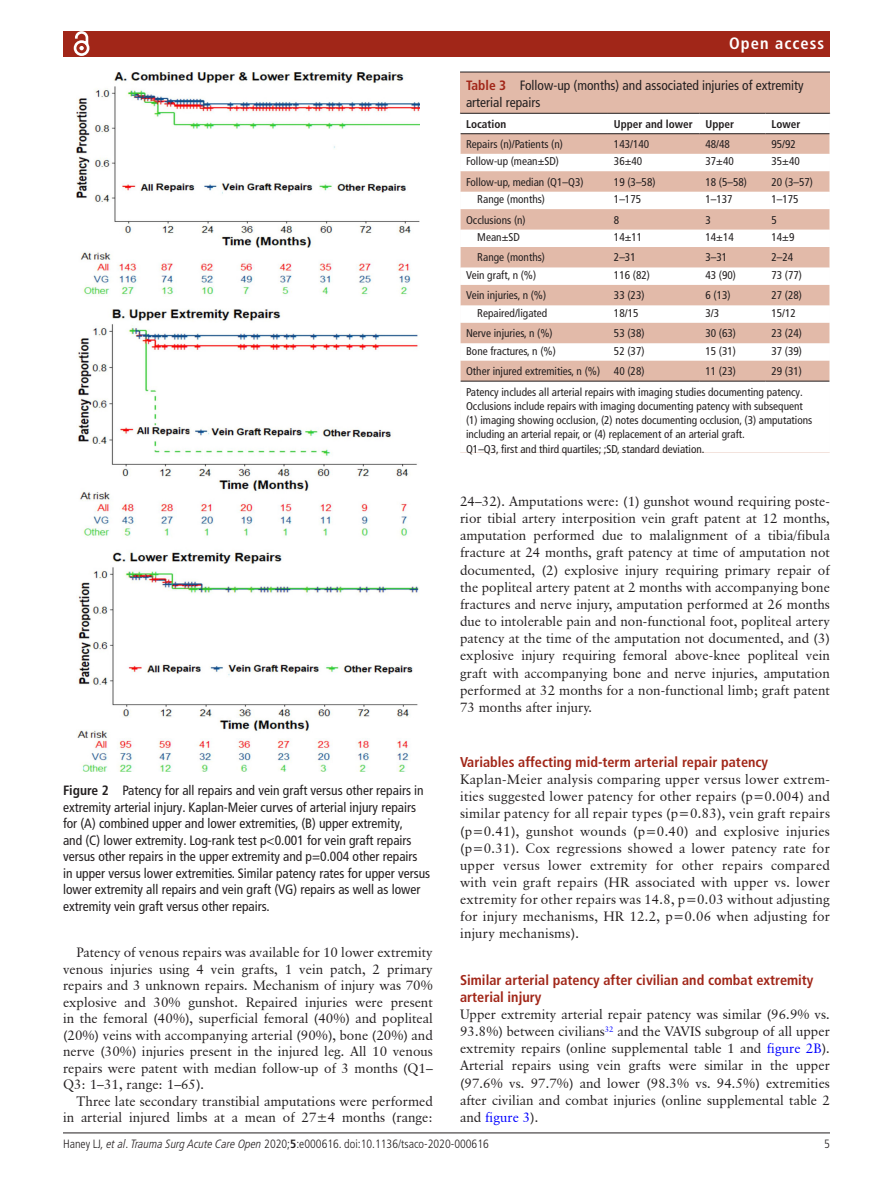
<style>
.page{position:relative;width:893px;height:1191px;background:#fff}
.page>*{position:absolute;margin:0;border:0;box-sizing:border-box;transform-origin:0 0}
.t1{font:700 condensed 16.5px "Frutiger LT Std";letter-spacing:.065em;color:#fff}
.t2{font:700 condensed 14.25px/17.2px "Frutiger LT Pro";color:#a12618}
.t3{font:13.5px/17.1px "Classical Garamond BT";color:#231f20;text-align:justify}
.t4{font:condensed 13.5px/16.5px "Frutiger LT Pro";color:#231f20}
.t5{font:300 condensed 12px "Frutiger LT Pro";color:#231f20}
.t6{font:condensed 11.25px/14.2px "Frutiger LT Pro";color:#231f20;text-align:right}
.t7{font:700 condensed 11.25px "Frutiger LT Pro";color:#231f20}
.s1{font-weight:700;color:#a12618}
.s2{font-weight:700}
.s3{color:#00f}
.s4{font-style:italic}
</style>
<div class="page">
<hr style="left:63px;top:1132px;width:767px;height:1px;background:#231f20">
<div style="left:63px;top:31px;width:767px;height:25px;background:#a12618"></div>
<svg style="left:72px;top:31px;width:19px;height:26px"></svg>
<img style="left:76px;top:72px;width:344px;height:699px">
<div style="left:460px;top:72px;width:370px;height:380px;background:#e2baa9"></div>
<hr style="left:460px;top:72px;width:370px;height:1px;background:#231f20">
<div style="left:461px;top:382px;width:369px;height:70px;background:#fff"></div>
<hr style="left:460px;top:381px;width:148px;height:1px;background:#231f20">
<hr style="left:608px;top:381px;width:91px;height:1px;background:#231f20">
<hr style="left:699px;top:381px;width:66px;height:1px;background:#231f20">
<hr style="left:765px;top:381px;width:65px;height:1px;background:#231f20">
<hr style="left:460px;top:381px;width:1px;height:71px;background:#fff">
<svg style="left:460px;top:113px;width:371px;height:268px"></svg>
<p class="t1" style="left:729px;top:34px;width:97px">Open access</p>
<p class="t4" style="left:466px;top:78px;width:339px"><span class="s1">Table 3</span> Follow-up (months) and associated injuries of extremity arterial repairs</p>
<p class="t7" style="left:466px;top:117px;width:42px">Location</p>
<p class="t7" style="left:614px;top:117px;width:122px">Upper and lower Upper</p>
<p class="t7" style="left:771px;top:117px;width:30px">Lower</p>
<p class="t6" style="left:466px;top:137px;width:98px">Repairs (n)/Patients (n)</p>
<p class="t6" style="left:614px;top:137px;width:37px">143/140</p>
<p class="t6" style="left:705px;top:137px;width:26px">48/48</p>
<p class="t6" style="left:771px;top:137px;width:26px">95/92</p>
<p class="t6" style="left:466px;top:154px;width:94px">Follow-up (mean±SD)</p>
<p class="t6" style="left:614px;top:154px;width:30px">36±40</p>
<p class="t6" style="left:705px;top:154px;width:30px">37±40</p>
<p class="t6" style="left:771px;top:154px;width:30px">35±40</p>
<p class="t6" style="left:466px;top:175px;width:119px">Follow-up, median (Q1–Q3)</p>
<p class="t6" style="left:614px;top:175px;width:43px">19 (3–58)</p>
<p class="t6" style="left:705px;top:175px;width:43px">18 (5–58)</p>
<p class="t6" style="left:771px;top:175px;width:43px">20 (3–57)</p>
<p class="t6" style="left:477px;top:192px;width:69px">Range (months)</p>
<p class="t6" style="left:614px;top:192px;width:29px">1–175</p>
<p class="t6" style="left:705px;top:192px;width:29px">1–137</p>
<p class="t6" style="left:771px;top:192px;width:29px">1–175</p>
<p class="t6" style="left:466px;top:213px;width:61px">Occlusions (n)</p>
<p class="t6" style="left:614px;top:213px;width:7px">8</p>
<p class="t6" style="left:705px;top:213px;width:7px">3</p>
<p class="t6" style="left:771px;top:213px;width:7px">5</p>
<p class="t6" style="left:477px;top:230px;width:44px">Mean±SD</p>
<p class="t6" style="left:614px;top:230px;width:30px">14±11</p>
<p class="t6" style="left:705px;top:230px;width:30px">14±14</p>
<p class="t6" style="left:771px;top:230px;width:24px">14±9</p>
<p class="t6" style="left:477px;top:250px;width:69px">Range (months)</p>
<p class="t6" style="left:614px;top:250px;width:23px">2–31</p>
<p class="t6" style="left:705px;top:250px;width:23px">3–31</p>
<p class="t6" style="left:771px;top:250px;width:23px">2–24</p>
<p class="t6" style="left:466px;top:268px;width:72px">Vein graft, n (%)</p>
<p class="t6" style="left:614px;top:268px;width:37px">116 (82)</p>
<p class="t6" style="left:705px;top:268px;width:32px">43 (90)</p>
<p class="t6" style="left:771px;top:268px;width:32px">73 (77)</p>
<p class="t6" style="left:466px;top:288px;width:82px">Vein injuries, n (%)</p>
<p class="t6" style="left:614px;top:288px;width:32px">33 (23)</p>
<p class="t6" style="left:705px;top:288px;width:27px">6 (13)</p>
<p class="t6" style="left:771px;top:288px;width:32px">27 (28)</p>
<p class="t6" style="left:477px;top:306px;width:71px">Repaired/ligated</p>
<p class="t6" style="left:614px;top:306px;width:26px">18/15</p>
<p class="t6" style="left:705px;top:306px;width:15px">3/3</p>
<p class="t6" style="left:771px;top:306px;width:26px">15/12</p>
<p class="t6" style="left:466px;top:326px;width:88px">Nerve injuries, n (%)</p>
<p class="t6" style="left:614px;top:326px;width:32px">53 (38)</p>
<p class="t6" style="left:705px;top:326px;width:32px">30 (63)</p>
<p class="t6" style="left:771px;top:326px;width:32px">23 (24)</p>
<p class="t6" style="left:466px;top:344px;width:91px">Bone fractures, n (%)</p>
<p class="t6" style="left:614px;top:344px;width:32px">52 (37)</p>
<p class="t6" style="left:705px;top:344px;width:32px">15 (31)</p>
<p class="t6" style="left:771px;top:344px;width:32px">37 (39)</p>
<p class="t6" style="left:466px;top:364px;width:180px">Other injured extremities, n (%) 40 (28)</p>
<p class="t6" style="left:705px;top:364px;width:32px">11 (23)</p>
<p class="t6" style="left:466px;top:361px;width:338px;line-height:20.4px">29 (31)<br>Patency includes all arterial repairs with imaging studies documenting patency.</p>
<p class="t6" style="left:466px;top:399px;width:348px;text-align:left">Occlusions include repairs with imaging documenting patency with subsequent (1) imaging showing occlusion, (2) notes documenting occlusion, (3) amputations including an arterial repair, or (4) replacement of an arterial graft.<br>Q1–Q3, first and third quartiles; ;SD, standard deviation.</p>
<p class="t4" style="left:63px;top:782px;width:369px"><span class="s2">Figure 2</span> Patency for all repairs and vein graft versus other repairs in extremity arterial injury. Kaplan-Meier curves of arterial injury repairs for (A) combined upper and lower extremities, (B) upper extremity,<br>and (C) lower extremity. Log-rank test p&lt;0.001 for vein graft repairs versus other repairs in the upper extremity and p=0.004 other repairs in upper versus lower extremities. Similar patency rates for upper versus lower extremity all repairs and vein graft (VG) repairs as well as lower extremity vein graft versus other repairs.</p>
<p class="t3" style="left:63px;top:944px;width:371px;line-height:16.5px;text-indent:14px">Patency of venous repairs was available for 10 lower extremity venous injuries using 4 vein grafts, 1 vein patch, 2 primary repairs and 3 unknown repairs. Mechanism of injury was 70% explosive and 30% gunshot. Repaired injuries were present in the femoral (40%), superficial femoral (40%) and popliteal (20%) veins with accompanying arterial (90%), bone (20%) and nerve (30%) injuries present in the injured leg. All 10 venous repairs were patent with median follow-up of 3 months (Q1– Q3: 1–31, range: 1–65).</p>
<p class="t3" style="left:63px;top:1092px;width:371px;line-height:16.5px;text-align:right">Three late secondary transtibial amputations were performed in arterial injured limbs at a mean of 27±4 months (range:</p>
<p class="t3" style="left:460px;top:492px;width:371px">24–32). Amputations were: (1) gunshot wound requiring poste&shy;rior tibial artery interposition vein graft patent at 12 months, amputation performed due to malalignment of a tibia/fibula fracture at 24 months, graft patency at time of amputation not documented, (2) explosive injury requiring primary repair of the popliteal artery patent at 2 months with accompanying bone fractures and nerve injury, amputation performed at 26 months due to intolerable pain and non-functional foot, popliteal artery patency at the time of the amputation not documented, and (3) explosive injury requiring femoral above-knee popliteal vein graft with accompanying bone and nerve injuries, amputation performed at 32 months for a non-functional limb; graft patent 73 months after injury.</p>
<p class="t2" style="left:460px;top:753px;width:310px">Variables affecting mid-term arterial repair patency</p>
<p class="t3" style="left:460px;top:770px;width:371px">Kaplan-Meier analysis comparing upper versus lower extrem&shy;ities suggested lower patency for other repairs (p=0.004) and similar patency for all repair types (p=0.83), vein graft repairs (p=0.41), gunshot wounds (p=0.40) and explosive injuries (p=0.31). Cox regressions showed a lower patency rate for upper versus lower extremity for other repairs compared with vein graft repairs (HR associated with upper vs. lower extremity for other repairs was 14.8, p=0.03 without adjusting for injury mechanisms, HR 12.2, p=0.06 when adjusting for injury mechanisms).</p>
<p class="t2" style="left:460px;top:971px;width:355px">Similar arterial patency after civilian and combat extremity arterial injury</p>
<p class="t3" style="left:460px;top:1005px;width:371px">Upper extremity arterial repair patency was similar (96.9% vs.<br>93.8%) between civilians<sup>32</sup> and the VAVIS subgroup of all upper extremity repairs (online supplemental table 1 and <span class="s3">figure 2B</span>).<br>Arterial repairs using vein grafts were similar in the upper (97.6% vs. 97.7%) and lower (98.3% vs. 94.5%) extremities after civilian and combat injuries (online supplemental table 2 and <span class="s3">figure 3</span>).</p>
<p class="t5" style="left:63px;top:1136px;width:427px">Haney LJ<span class="s4">, et al</span>. <span class="s4">Trauma Surg Acute Care Open</span> 2020;<span class="s2">5</span>:e000616. doi:10.1136/tsaco-2020-000616</p>
<p class="t5" style="left:824px;top:1136px;width:7px">5</p>
</div>
